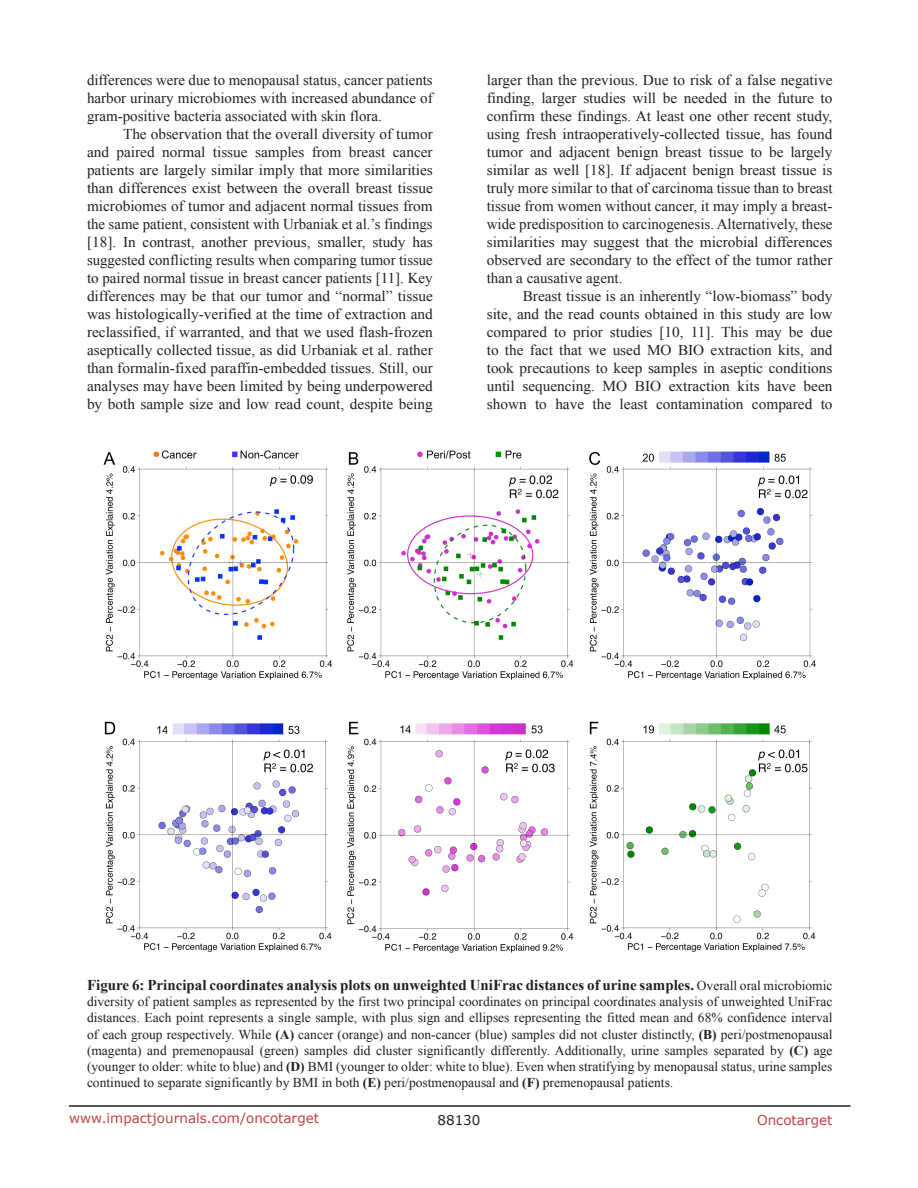
<style>
.page{position:relative;width:918px;height:1188px;background:#fff}
.page>*{position:absolute;margin:0;border:0;box-sizing:border-box;transform-origin:0 0}
.BodyText{font:15px/18px "Times New Roman";color:#231f20;text-align:justify}
.figuretext{font:700 15px "Times New Roman";color:#231f20}
.figuretext-2{font:13.5px/16.2px "Times New Roman";color:#231f20;text-align:justify}
.t1{font:13.5px "Verdana";color:#c24141}
.t2{font:13.5px "Verdana";color:#231f20}
.s1{font-weight:400;font-size:13.5px}
.s2{font-weight:700}
</style>
<div class="page">
<hr style="left:69px;top:1105px;width:781px;height:2px;background:#231f20">
<img style="left:103px;top:451px;width:713px;height:502px">
<p class="BodyText" style="left:87px;top:71px;width:347px">differences were due to menopausal status, cancer patients harbor urinary microbiomes with increased abundance of gram-positive bacteria associated with skin flora.</p>
<p class="BodyText" style="left:87px;top:125px;width:347px;text-indent:36px">The observation that the overall diversity of tumor and paired normal tissue samples from breast cancer patients are largely similar imply that more similarities than differences exist between the overall breast tissue microbiomes of tumor and adjacent normal tissues from the same patient, consistent with Urbaniak et al.’s findings [18]. In contrast, another previous, smaller, study has suggested conflicting results when comparing tumor tissue to paired normal tissue in breast cancer patients [11]. Key differences may be that our tumor and “normal” tissue was histologically-verified at the time of extraction and reclassified, if warranted, and that we used flash-frozen aseptically collected tissue, as did Urbaniak et al. rather than formalin-fixed paraffin-embedded tissues. Still, our analyses may have been limited by being underpowered by both sample size and low read count, despite being</p>
<p class="BodyText" style="left:487px;top:71px;width:347px">larger than the previous. Due to risk of a false negative finding, larger studies will be needed in the future to confirm these findings. At least one other recent study, using fresh intraoperatively-collected tissue, has found tumor and adjacent benign breast tissue to be largely similar as well [18]. If adjacent benign breast tissue is truly more similar to that of carcinoma tissue than to breast tissue from women without cancer, it may imply a breast&shy;wide predisposition to carcinogenesis. Alternatively, these similarities may suggest that the microbial differences observed are secondary to the effect of the tumor rather than a causative agent.</p>
<p class="BodyText" style="left:487px;top:287px;width:347px;text-indent:36px">Breast tissue is an inherently “low-biomass” body site, and the read counts obtained in this study are low compared to prior studies [10, 11]. This may be due to the fact that we used MO BIO extraction kits, and took precautions to keep samples in aseptic conditions until sequencing. MO BIO extraction kits have been shown to have the least contamination compared to</p>
<p class="figuretext" style="left:87px;top:975px;width:747px">Figure 6: Principal coordinates analysis plots on unweighted UniFrac distances of urine samples. <span class="s1">Overall oral microbiomic</span></p>
<p class="figuretext-2" style="left:87px;top:993px;width:747px">diversity of patient samples as represented by the first two principal coordinates on principal coordinates analysis of unweighted UniFrac distances. Each point represents a single sample, with plus sign and ellipses representing the fitted mean and 68% confidence interval of each group respectively. While <span class="s2">(A)</span> cancer (orange) and non-cancer (blue) samples did not cluster distinctly, <span class="s2">(B)</span> peri/postmenopausal (magenta) and premenopausal (green) samples did cluster significantly differently. Additionally, urine samples separated by <span class="s2">(C)</span> age (younger to older: white to blue) and <span class="s2">(D)</span> BMI (younger to older: white to blue). Even when stratifying by menopausal status, urine samples continued to separate significantly by BMI in both <span class="s2">(E)</span> peri/postmenopausal and <span class="s2">(F)</span> premenopausal patients.</p>
<p class="t1" style="left:69px;top:1109px;width:252px">www.impactjournals.com/oncotarget</p>
<p class="t2" style="left:438px;top:1111px;width:44px">88130</p>
<p class="t1" style="left:757px;top:1111px;width:77px">Oncotarget</p>
</div>
